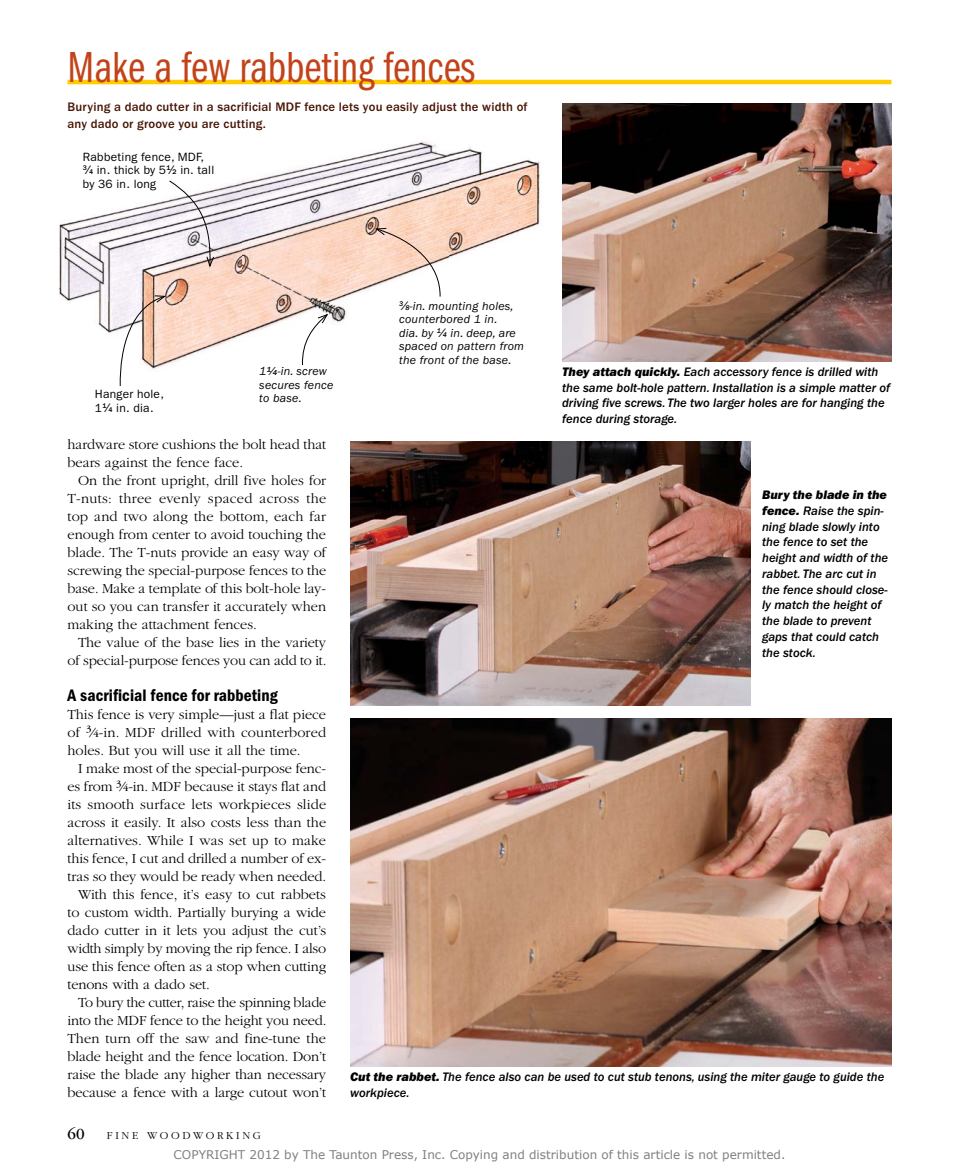
<style>
.page{position:relative;width:959px;height:1175px;background:#fff}
.page>*{position:absolute;margin:0;border:0;box-sizing:border-box;transform-origin:0 0}
.t1{font:45px "ITC Franklin Gothic Std Bk Cp";color:#c34319}
.t2{font:17.25px "ITC Franklin Gothic Std Dm Cd";letter-spacing:.005em;color:#000}
.t3{font:16.05px "ITC Garamond Std";color:#000}
.t4{font:300 14.4px/18px "ITC Garamond Std";letter-spacing:-.005em;color:#000;text-align:justify}
.t5{font:12.75px/15.8px "ITC Franklin Gothic Std Med It";color:#000}
.t6{font:500 12.75px/16.5px "ITC Franklin Gothic Std";letter-spacing:.015em;color:#471504}
.t7{font:12.75px "ITC Franklin Gothic Std Hvy It";color:#000}
.t8{font:italic 12px/13.5px "ITC Franklin Gothic Std";letter-spacing:.02em;color:#000}
.t9{font:12px "Verdana";color:#808080}
.t10{font:12px/13.5px "ITC Franklin Gothic Std";letter-spacing:.02em;color:#000}
.t11{font:300 11.1px "ITC Garamond Std";letter-spacing:.24em;color:#000}
.s1{font-weight:500;font-size:12.75px}
.s2{font-weight:500;font-size:7.05px}
.s3{font-family:"ITC Franklin Gothic Std Med It";font-style:normal}
.s4{font-weight:400}
.s5{font-weight:400;font-size:10.05px}
.s6{font-family:"ITC Franklin Gothic Std Med It";font-style:normal;font-size:12.75px}
.s7{font-family:"ITC Franklin Gothic Std Med It";font-style:normal;font-size:7.05px}
.s8{font-family:"ITC Franklin Gothic Std Hvy It"}
</style>
<div class="page">
<img style="left:59px;top:141px;width:481px;height:223px">
<hr style="left:68px;top:80px;width:823px;height:4px;background:#ffcb03">
<img style="left:562px;top:104px;width:329px;height:257px">
<img style="left:350px;top:441px;width:400px;height:265px">
<img style="left:350px;top:718px;width:541px;height:348px">
<svg style="left:119px;top:295px;width:48px;height:91px"></svg>
<svg style="left:374px;top:228px;width:67px;height:69px"></svg>
<svg style="left:168px;top:180px;width:46px;height:88px"></svg>
<svg style="left:302px;top:313px;width:27px;height:52px"></svg>
<h1 class="t1" style="left:68px;top:42px;width:409px">Make a few rabbeting fences</h1>
<p class="t6" style="left:68px;top:99px;width:461px">Burying a dado cutter in a sacrificial MdF fence lets you easily adjust the width of any dado or groove you are cutting.</p>
<p class="t10" style="left:83px;top:150px;width:133px">Rabbeting fence, MDF,<br><sup>3</sup><span class="s1">⁄</span><span class="s2">4</span> in. thick by 5<sup>1</sup><span class="s1">⁄</span><span class="s2">2</span> in. tall by 36 in. long</p>
<p class="t10" style="left:95px;top:387px;width:70px">Hanger hole,<br>1<sup>1</sup><span class="s1">⁄</span><span class="s2">4</span> in. dia.</p>
<p class="t8" style="left:259px;top:364px;width:76px">1<span class="s3">¼</span>-in. screw secures fence to base.</p>
<p class="t4" style="left:68px;top:435px;width:260px">hardware store cushions the bolt head that bears against the fence face.</p>
<p class="t4" style="left:68px;top:471px;width:260px;text-indent:10px">on the front upright, drill five holes for T-nuts: three evenly spaced across the top and two along the bottom, each far enough from center to avoid touching the blade. The T-nuts provide an easy way of screwing the special-purpose fences to the base. Make a template of this bolt-hole lay&shy;out so you can transfer it accurately when making the attachment fences.</p>
<p class="t4" style="left:68px;top:633px;width:260px;text-align:right">The value of the base lies in the variety of special-purpose fences you can add to it.</p>
<p class="t2" style="left:68px;top:685px;width:212px">A sacrificial fence for rabbeting</p>
<p class="t4" style="left:67px;top:705px;width:260px">This fence is very simple—just a flat piece of <sup>3</sup><span class="s4">⁄</span><span class="s5">4</span>-in. MdF drilled with counterbored holes. But you will use it all the time.</p>
<p class="t4" style="left:78px;top:759px;width:249px">I make most of the special-purpose fenc-</p>
<p class="t4" style="left:68px;top:777px;width:260px">es from <sup>3</sup><span class="s4">⁄</span><span class="s5">4</span>-in. MdF because it stays flat and</p>
<p class="t4" style="left:68px;top:795px;width:260px">its smooth surface lets workpieces slide</p>
<p class="t4" style="left:68px;top:813px;width:260px">across it easily. It also costs less than the</p>
<p class="t4" style="left:68px;top:831px;width:260px">alternatives. while I was set up to make</p>
<p class="t4" style="left:68px;top:849px;width:260px">this fence, I cut and drilled a number of ex-</p>
<p class="t4" style="left:68px;top:867px;width:260px">tras so they would be ready when needed.</p>
<p class="t4" style="left:78px;top:885px;width:249px">with this fence, it’s easy to cut rabbets</p>
<p class="t4" style="left:68px;top:903px;width:260px">to custom width. Partially burying a wide</p>
<p class="t4" style="left:68px;top:921px;width:260px">dado cutter in it lets you adjust the cut’s</p>
<p class="t4" style="left:68px;top:939px;width:260px">width simply by moving the rip fence. I also</p>
<p class="t4" style="left:68px;top:957px;width:260px">use this fence often as a stop when cutting</p>
<p class="t4" style="left:68px;top:975px;width:144px">tenons with a dado set.</p>
<p class="t4" style="left:78px;top:993px;width:250px">To bury the cutter, raise the spinning blade</p>
<p class="t4" style="left:68px;top:1011px;width:260px">into the MdF fence to the height you need.</p>
<p class="t4" style="left:68px;top:1029px;width:260px">Then turn off the saw and fine-tune the</p>
<p class="t4" style="left:68px;top:1047px;width:260px">blade height and the fence location. don’t</p>
<p class="t4" style="left:68px;top:1065px;width:260px">raise the blade any higher than necessary</p>
<p class="t4" style="left:68px;top:1083px;width:260px">because a fence with a large cutout won’t</p>
<p class="t8" style="left:399px;top:299px;width:126px"><sup>3</sup><span class="s6">⁄</span><span class="s7">8</span>-in. mounting holes, counterbored 1 in.<br>dia. by <sup>1</sup><span class="s6">⁄</span><span class="s7">4</span> in. deep, are spaced on pattern from the front of the base.</p>
<p class="t5" style="left:562px;top:364px;width:329px"><span class="s8">They attach quickly.</span> Each accessory fence is drilled with the same bolt-hole pattern. Installation is a simple matter of driving five screws. The two larger holes are for hanging the fence during storage.</p>
<p class="t7" style="left:762px;top:487px;width:126px">Bury the blade in the</p>
<p class="t5" style="left:762px;top:503px;width:128px"><span class="s8">fence.</span> Raise the spin&shy;ning blade slowly into the fence to set the height and width of the rabbet. The arc cut in the fence should close&shy;ly match the height of the blade to prevent gaps that could catch the stock.</p>
<p class="t5" style="left:350px;top:1068px;width:535px"><span class="s8">Cut the rabbet.</span> The fence also can be used to cut stub tenons, using the miter gauge to guide the workpiece.</p>
<p class="t3" style="left:68px;top:1124px;width:19px">60</p>
<p class="t11" style="left:107px;top:1129px;width:155px">FINE woodwork INg</p>
<p class="t9" style="left:174px;top:1146px;width:613px">COPYRIGHT 2012 by The Taunton Press, Inc. Copying and distribution of this article is not permitted.</p>
</div>
